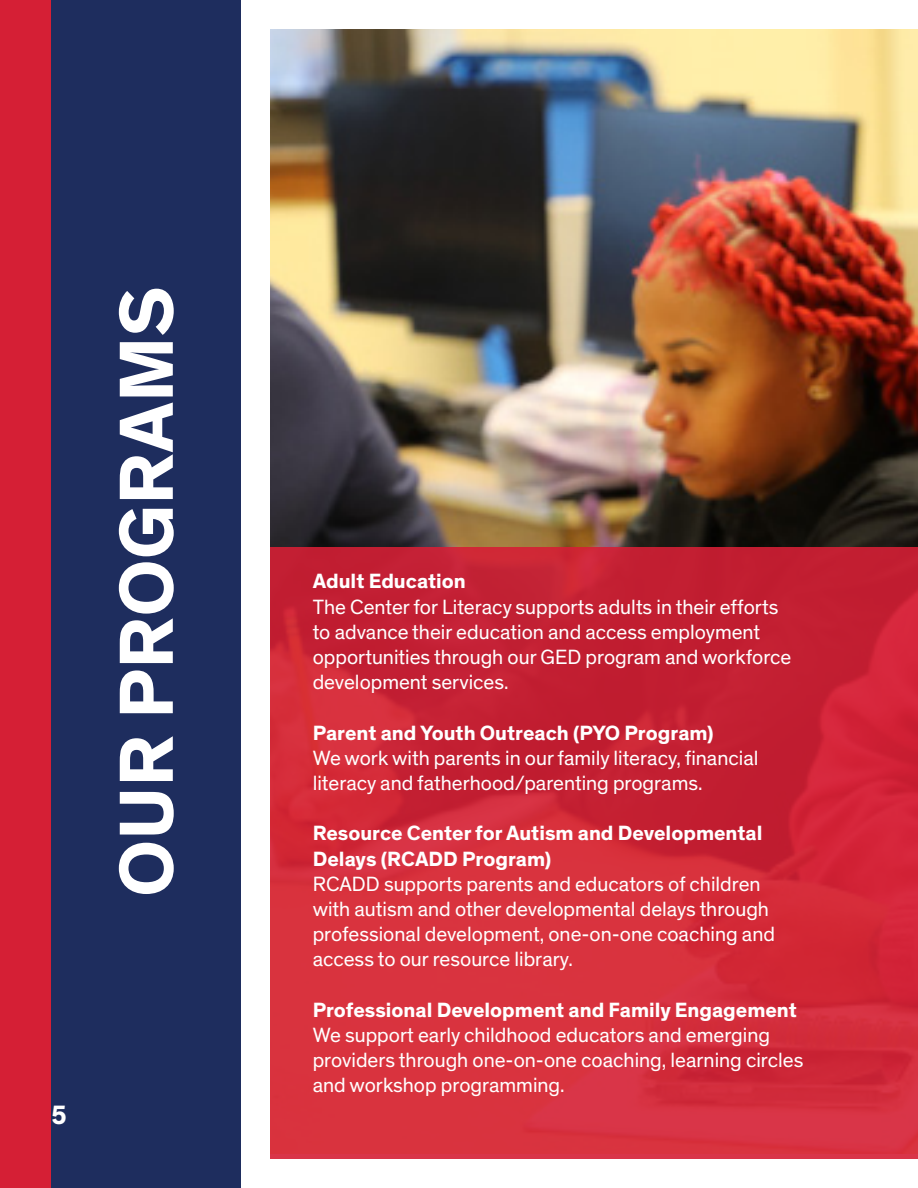
<style>
.page{position:relative;width:918px;height:1188px;background:#fff}
.page>*{position:absolute;margin:0;border:0;box-sizing:border-box;transform-origin:0 0}
.t1{font:700 78px "Theinhardt";color:#fff}
.t2{font:700 27px "Theinhardt";color:#fff}
.t3{font:21px/25.2px "Theinhardt";color:#fff}
.t4{font:700 21px/25.2px "Theinhardt";color:#fff}
</style>
<div class="page">
<img style="left:270px;top:29px;width:648px;height:518px">
<svg style="left:270px;top:547px;width:648px;height:612px;background:#cf2838"></svg>
<div style="left:25px;top:0;width:216px;height:1188px;background:#1e2d5e"></div>
<div style="left:0;top:0;width:51px;height:1188px;background:#d51f35"></div>
<p class="t1" style="left:98px;top:897px;width:612px;rotate:-90deg">OUR PROGRAMS</p>
<p class="t2" style="left:51px;top:1098px;width:17px">5</p>
<p class="t4" style="left:313px;top:569px;width:155px">Adult Education</p>
<p class="t3" style="left:313px;top:594px;width:480px">The Center for Literacy supports adults in their efforts to advance their education and access employment opportunities through our GED program and workforce development services.</p>
<p class="t4" style="left:313px;top:720px;width:402px">Parent and Youth Outreach (PYO Program)</p>
<p class="t3" style="left:313px;top:746px;width:447px">We work with parents in our family literacy, financial literacy and fatherhood/parenting programs.</p>
<p class="t4" style="left:313px;top:821px;width:451px">Resource Center for Autism and Developmental<br>Delays (RCADD Program)</p>
<p class="t3" style="left:313px;top:872px;width:464px">RCADD supports parents and educators of children with autism and other developmental delays through professional development, one-on-one coaching and access to our resource library.</p>
<p class="t4" style="left:313px;top:998px;width:486px">Professional Development and Family Engagement</p>
<p class="t3" style="left:313px;top:1023px;width:492px">We support early childhood educators and emerging providers through one-on-one coaching, learning circles and workshop programming.</p>
</div>
